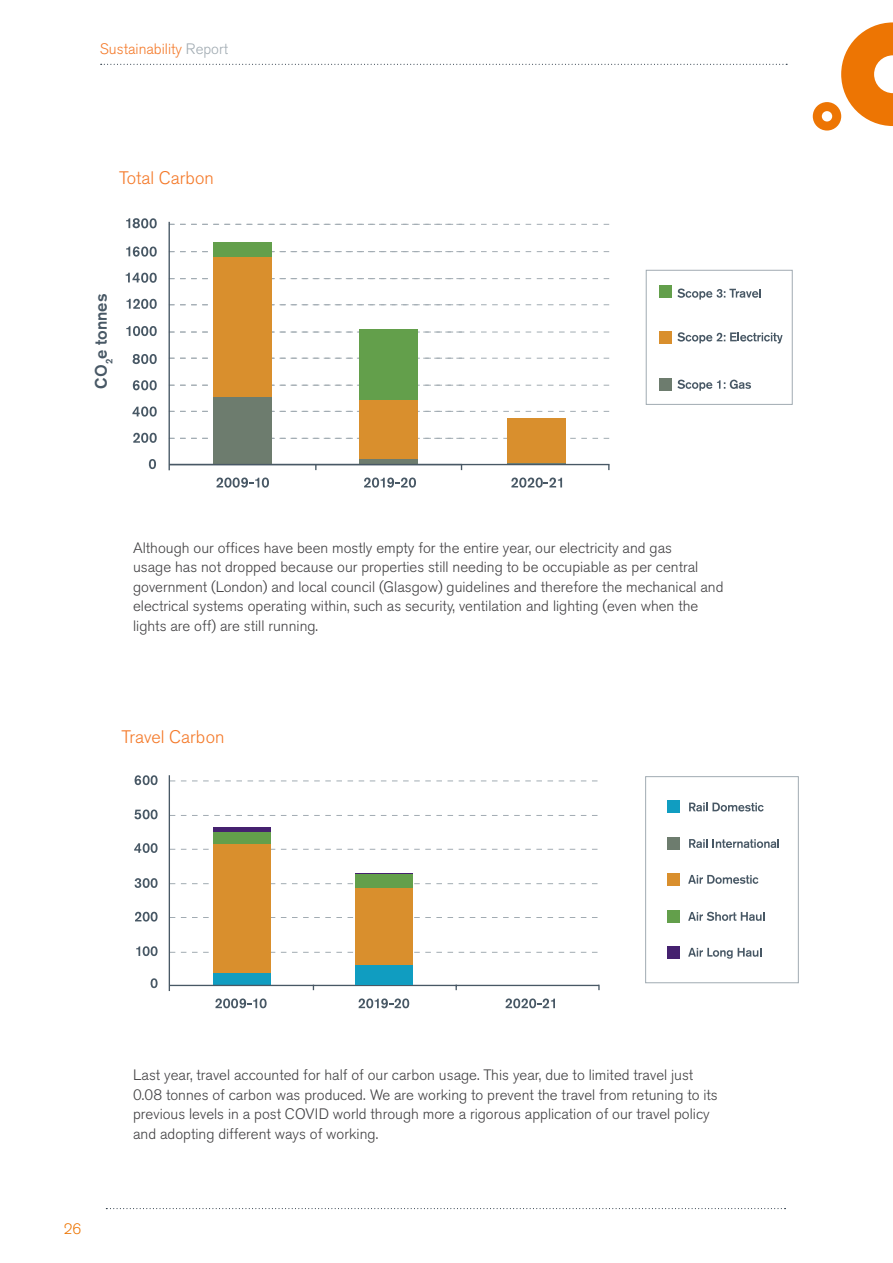
<style>
.page{position:relative;width:893px;height:1263px;background:#fff}
.page>*{position:absolute;margin:0;border:0;box-sizing:border-box;transform-origin:0 0}
.t1{font:300 18px "Akzidenz Grotesk Pro";color:#f47929}
.t2{font:500 16.5px "Akzidenz Grotesk Pro";color:#485865}
.t3{font:300 15px/19.5px "Akzidenz Grotesk Pro";color:#414042}
.t4{font:300 15px "Akzidenz Grotesk Pro";color:#f47929}
.t5{font:300 15px "Akzidenz Grotesk Pro";color:#ed7503}
.s1{color:#a1abb2}
</style>
<div class="page">
<div style="left:659px;top:378px;width:12px;height:12px;background:#6d7c6e"></div>
<div style="left:659px;top:286px;width:12px;height:12px;background:#639f4b"></div>
<div style="left:659px;top:332px;width:12px;height:12px;background:#d98f2d"></div>
<svg style="left:677px;top:288px;width:84px;height:12px"></svg>
<svg style="left:677px;top:332px;width:106px;height:11px"></svg>
<svg style="left:677px;top:380px;width:74px;height:11px"></svg>
<div style="left:646px;top:270px;width:147px;height:135px;border:1px solid #a1abb2"></div>
<svg style="left:170px;top:251px;width:439px;height:1px"></svg>
<svg style="left:170px;top:278px;width:439px;height:1px"></svg>
<svg style="left:170px;top:304px;width:439px;height:1px"></svg>
<svg style="left:170px;top:332px;width:439px;height:1px"></svg>
<svg style="left:170px;top:358px;width:439px;height:1px"></svg>
<svg style="left:170px;top:385px;width:439px;height:1px"></svg>
<svg style="left:170px;top:411px;width:439px;height:1px"></svg>
<svg style="left:170px;top:438px;width:439px;height:1px"></svg>
<svg style="left:170px;top:224px;width:439px;height:1px"></svg>
<svg style="left:149px;top:459px;width:7px;height:10px"></svg>
<svg style="left:133px;top:433px;width:24px;height:10px"></svg>
<svg style="left:132px;top:406px;width:25px;height:11px"></svg>
<svg style="left:133px;top:380px;width:24px;height:10px"></svg>
<svg style="left:133px;top:354px;width:24px;height:10px"></svg>
<svg style="left:126px;top:326px;width:31px;height:10px"></svg>
<svg style="left:126px;top:299px;width:31px;height:10px"></svg>
<svg style="left:126px;top:273px;width:31px;height:10px"></svg>
<svg style="left:126px;top:247px;width:31px;height:10px"></svg>
<svg style="left:126px;top:218px;width:31px;height:10px"></svg>
<svg style="left:217px;top:477px;width:52px;height:11px"></svg>
<svg style="left:364px;top:477px;width:52px;height:11px"></svg>
<div style="left:213px;top:242px;width:58px;height:222px;background:#639f4b"></div>
<div style="left:213px;top:395px;width:58px;height:69px;background:#6d7c6e"></div>
<div style="left:213px;top:257px;width:58px;height:140px;background:#d98f2d"></div>
<div style="left:359px;top:330px;width:59px;height:134px;background:#639f4b"></div>
<svg style="left:359px;top:458px;width:59px;height:6px"></svg>
<div style="left:359px;top:400px;width:59px;height:58px;background:#d98f2d"></div>
<hr style="left:169px;top:464px;width:440px;height:1px;background:#485865">
<svg style="left:511px;top:477px;width:51px;height:11px"></svg>
<hr style="left:507px;top:461px;width:58px;height:3px;background:#6d7c6e">
<hr style="left:169px;top:222px;width:1px;height:248px;background:#485865">
<div style="left:507px;top:418px;width:58px;height:45px;background:#d98f2d"></div>
<svg style="left:813px;top:22px;width:80px;height:109px"></svg>
<svg style="left:215px;top:998px;width:52px;height:10px"></svg>
<svg style="left:151px;top:978px;width:7px;height:10px"></svg>
<svg style="left:135px;top:912px;width:23px;height:9px"></svg>
<svg style="left:136px;top:946px;width:22px;height:10px"></svg>
<svg style="left:135px;top:878px;width:23px;height:10px"></svg>
<svg style="left:134px;top:843px;width:24px;height:10px"></svg>
<svg style="left:134px;top:809px;width:24px;height:10px"></svg>
<svg style="left:135px;top:775px;width:23px;height:10px"></svg>
<svg style="left:170px;top:780px;width:428px;height:1px"></svg>
<svg style="left:170px;top:952px;width:428px;height:1px"></svg>
<svg style="left:170px;top:883px;width:428px;height:1px"></svg>
<svg style="left:170px;top:849px;width:428px;height:1px"></svg>
<svg style="left:170px;top:917px;width:428px;height:1px"></svg>
<svg style="left:170px;top:815px;width:428px;height:1px"></svg>
<div style="left:213px;top:827px;width:57px;height:158px;background:#45216f"></div>
<div style="left:213px;top:918px;width:57px;height:67px;background:#109dc1"></div>
<div style="left:213px;top:832px;width:57px;height:68px;background:#639f4b"></div>
<div style="left:213px;top:844px;width:57px;height:129px;background:#d98f2d"></div>
<hr style="left:169px;top:985px;width:430px;height:1px;background:#485865">
<svg style="left:506px;top:998px;width:49px;height:10px"></svg>
<svg style="left:359px;top:998px;width:50px;height:10px"></svg>
<hr style="left:169px;top:775px;width:1px;height:216px;background:#485865">
<div style="left:668px;top:801px;width:12px;height:12px;background:#109dc1"></div>
<div style="left:668px;top:837px;width:12px;height:12px;background:#6d7c6e"></div>
<div style="left:645px;top:776px;width:154px;height:207px;border:1px solid #a1abb2"></div>
<svg style="left:689px;top:802px;width:75px;height:9px"></svg>
<svg style="left:689px;top:839px;width:90px;height:9px"></svg>
<svg style="left:688px;top:875px;width:70px;height:9px"></svg>
<div style="left:668px;top:874px;width:12px;height:12px;background:#d98f2d"></div>
<div style="left:668px;top:910px;width:12px;height:12px;background:#639f4b"></div>
<div style="left:668px;top:947px;width:12px;height:12px;background:#45216f"></div>
<svg style="left:688px;top:912px;width:76px;height:9px"></svg>
<svg style="left:688px;top:948px;width:73px;height:11px"></svg>
<div style="left:355px;top:932px;width:57px;height:53px;background:#109dc1"></div>
<div style="left:355px;top:883px;width:57px;height:82px;background:#d98f2d"></div>
<div style="left:355px;top:874px;width:57px;height:13px;background:#639f4b"></div>
<svg style="left:101px;top:64px;width:686px;height:1px"></svg>
<svg style="left:106px;top:1208px;width:679px;height:1px"></svg>
<p class="t4" style="left:100px;top:39px;width:130px">Sustainability <span class="s1">Report</span></p>
<p class="t1" style="left:119px;top:166px;width:96px">Total Carbon</p>
<p class="t2" style="left:90px;top:389px;width:97px;rotate:-90deg">CO<sub>2</sub>e tonnes</p>
<p class="t3" style="left:133px;top:538px;width:592px">Although our offices have been mostly empty for the entire year, our electricity and gas<br>usage has not dropped because our properties still needing to be occupiable as per central government (London) and local council (Glasgow) guidelines and therefore the mechanical and electrical systems operating within, such as security, ventilation and lighting (even when the lights are off) are still running.</p>
<p class="t1" style="left:122px;top:725px;width:104px">Travel Carbon</p>
<p class="t5" style="left:64px;top:1219px;width:19px">26</p>
<p class="t3" style="left:133px;top:1065px;width:586px">Last year, travel accounted for half of our carbon usage. This year, due to limited travel just 0.08 tonnes of carbon was produced. We are working to prevent the travel from retuning to its previous levels in a post COVID world through more a rigorous application of our travel policy and adopting different ways of working.</p>
</div>
